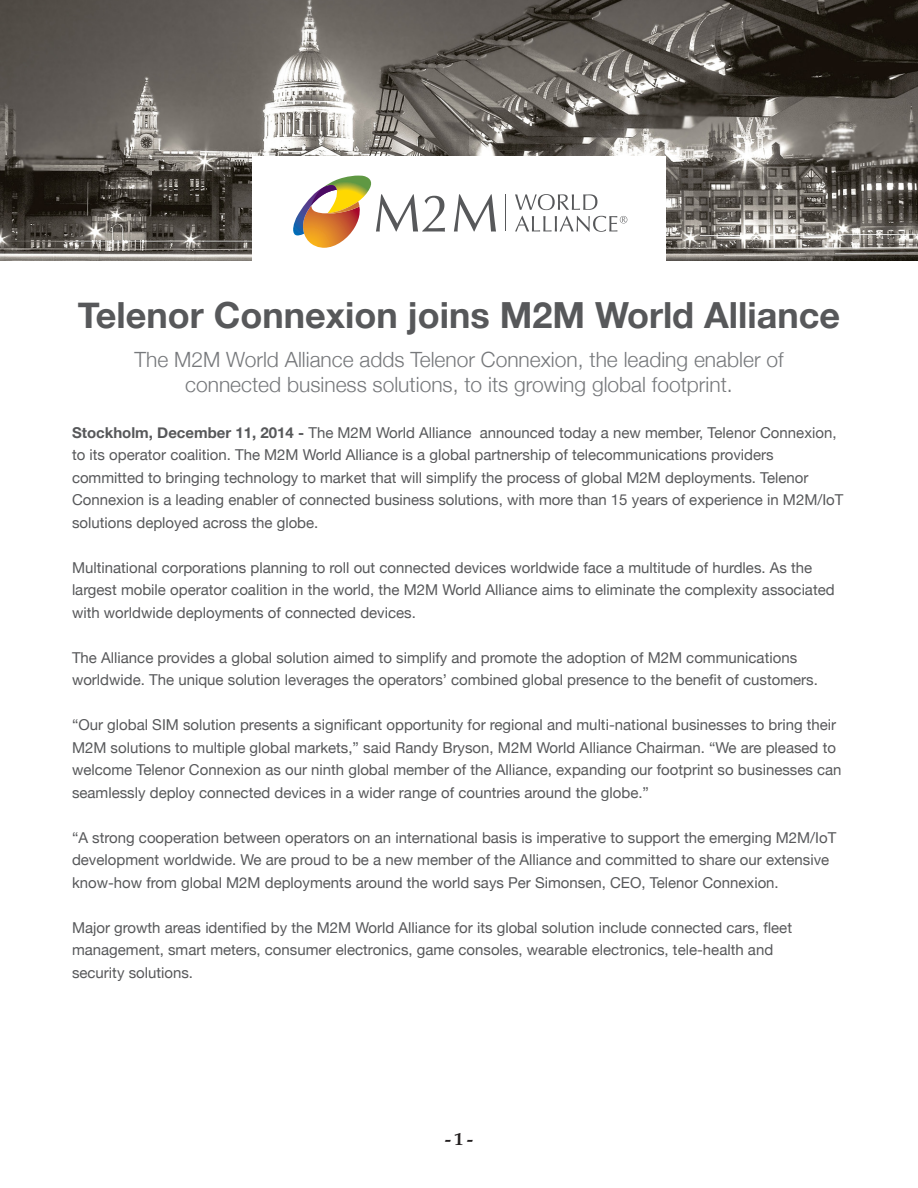
<style>
.page{position:relative;width:918px;height:1188px;background:#fff}
.page>*{position:absolute;margin:0;border:0;box-sizing:border-box;transform-origin:0 0}
.t1{font:700 36px "Helvetica Neue";color:#57585a}
.t2{font:300 21px/25.5px "Helvetica Neue";color:#76787b;text-align:center}
.t3{font:18px "Palatino Bld";color:#231f20}
.t4{font:15px/22.5px "Helvetica Neue";color:#57585a}
.s1{font-weight:700}
</style>
<div class="page">
<img style="left:0;top:0;width:918px;height:260px">
<div style="left:252px;top:157px;width:414px;height:111px;background:#fff"></div>
<svg style="left:293px;top:176px;width:152px;height:72px"></svg>
<svg style="left:454px;top:194px;width:42px;height:38px"></svg>
<svg style="left:515px;top:194px;width:82px;height:16px"></svg>
<hr style="left:505px;top:195px;width:1px;height:36px;background:#57585a">
<svg style="left:515px;top:216px;width:112px;height:16px"></svg>
<p class="t1" style="left:78px;top:286px;width:764px">Telenor Connexion joins M2M World Alliance</p>
<p class="t2" style="left:134px;top:345px;width:651px">The M2M World Alliance adds Telenor Connexion, the leading enabler of connected business solutions, to its growing global footprint.</p>
<p class="t4" style="left:72px;top:422px;width:773px"><span class="s1">Stockholm, December 11, 2014 -</span> The M2M World Alliance announced today a new member, Telenor Connexion, to its operator coalition. The M2M World Alliance is a global partnership of telecommunications providers committed to bringing technology to market that will simplify the process of global M2M deployments. Telenor Connexion is a leading enabler of connected business solutions, with more than 15 years of experience in M2M/IoT solutions deployed across the globe.</p>
<p class="t4" style="left:72px;top:557px;width:764px">Multinational corporations planning to roll out connected devices worldwide face a multitude of hurdles. As the largest mobile operator coalition in the world, the M2M World Alliance aims to eliminate the complexity associated with worldwide deployments of connected devices.</p>
<p class="t4" style="left:72px;top:647px;width:747px">The Alliance provides a global solution aimed to simplify and promote the adoption of M2M communications worldwide. The unique solution leverages the operators’ combined global presence to the benefit of customers.</p>
<p class="t4" style="left:72px;top:714px;width:771px">“Our global SIM solution presents a significant opportunity for regional and multi-national businesses to bring their M2M solutions to multiple global markets,” said Randy Bryson, M2M World Alliance Chairman. “We are pleased to welcome Telenor Connexion as our ninth global member of the Alliance, expanding our footprint so businesses can seamlessly deploy connected devices in a wider range of countries around the globe.”</p>
<p class="t4" style="left:72px;top:827px;width:766px">“A strong cooperation between operators on an international basis is imperative to support the emerging M2M/IoT development worldwide. We are proud to be a new member of the Alliance and committed to share our extensive know-how from global M2M deployments around the world says Per Simonsen, CEO, Telenor Connexion.</p>
<p class="t4" style="left:72px;top:917px;width:722px">Major growth areas identified by the M2M World Alliance for its global solution include connected cars, fleet management, smart meters, consumer electronics, game consoles, wearable electronics, tele-health and security solutions.</p>
<p class="t3" style="left:445px;top:1127px;width:29px">- 1 -</p>
</div>
